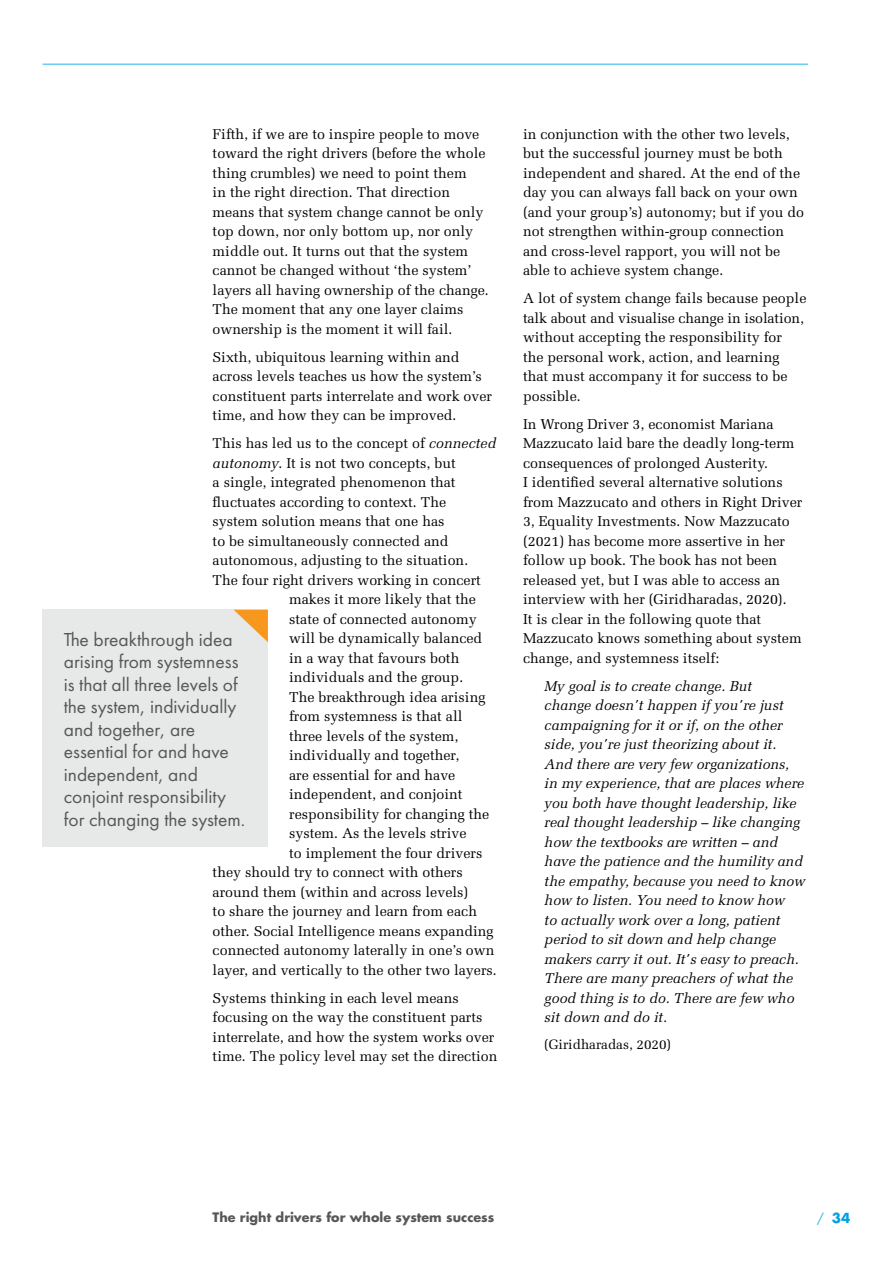
<style>
.page{position:relative;width:893px;height:1263px;background:#fff}
.page>*{position:absolute;margin:0;border:0;box-sizing:border-box;transform-origin:0 0}
.PullQuote{font:19.5px/22.5px "Futura PT";color:#575757}
.Body_Copy{font:14.25px/19.5px "Melior";color:#000}
.t1{font:italic 14.25px/19.5px "Melior";color:#000}
.Quote_Author{font:13.5px "Melior";color:#000}
.t2{font:700 13.5px "Futura";color:#00a1e3}
.t3{font:700 12.75px "Futura";color:#575757}
.s1{font-style:italic}
.s2{font-weight:400;font-size:12.75px;color:#1fb5ea}
</style>
<div class="page">
<hr style="left:43px;top:64px;width:765px;height:1px;background:#1fb5ea">
<div style="left:43px;top:610px;width:225px;height:237px;background:#e6e9e8"></div>
<svg style="left:234px;top:610px;width:34px;height:32px"></svg>
<p class="Body_Copy" style="left:213px;top:124px;width:278px">Fifth, if we are to inspire people to move toward the right drivers (before the whole thing crumbles) we need to point them<br>in the right direction. That direction means that system change cannot be only top down, nor only bottom up, nor only middle out. It turns out that the system cannot be changed without ‘the system’ layers all having ownership of the change.<br>The moment that any one layer claims ownership is the moment it will fail.</p>
<p class="Body_Copy" style="left:213px;top:347px;width:281px">Sixth, ubiquitous learning within and across levels teaches us how the system’s constituent parts interrelate and work over time, and how they can be improved.</p>
<p class="Body_Copy" style="left:213px;top:434px;width:285px">This has led us to the concept of <span class="s1">connected</span></p>
<p class="Body_Copy" style="left:213px;top:453px;width:245px"><span class="s1">autonomy</span>. It is not two concepts, but</p>
<p class="Body_Copy" style="left:213px;top:473px;width:245px">a single, integrated phenomenon that</p>
<p class="Body_Copy" style="left:213px;top:492px;width:235px">fluctuates according to context. The</p>
<p class="Body_Copy" style="left:213px;top:511px;width:233px">system solution means that one has</p>
<p class="Body_Copy" style="left:213px;top:531px;width:237px">to be simultaneously connected and</p>
<p class="Body_Copy" style="left:213px;top:550px;width:257px">autonomous, adjusting to the situation.</p>
<p class="Body_Copy" style="left:213px;top:570px;width:270px">The four right drivers working in concert</p>
<p class="Body_Copy" style="left:289px;top:589px;width:188px">makes it more likely that the</p>
<p class="Body_Copy" style="left:289px;top:609px;width:189px">state of connected autonomy</p>
<p class="Body_Copy" style="left:289px;top:628px;width:195px">will be dynamically balanced</p>
<p class="Body_Copy" style="left:289px;top:648px;width:172px">in a way that favours both</p>
<p class="Body_Copy" style="left:289px;top:667px;width:176px">individuals and the group.</p>
<p class="Body_Copy" style="left:289px;top:687px;width:198px">The breakthrough idea arising</p>
<p class="Body_Copy" style="left:289px;top:706px;width:175px">from systemness is that all</p>
<p class="Body_Copy" style="left:289px;top:726px;width:171px">three levels of the system,</p>
<p class="Body_Copy" style="left:289px;top:745px;width:172px">individually and together,</p>
<p class="Body_Copy" style="left:289px;top:765px;width:168px">are essential for and have</p>
<p class="Body_Copy" style="left:289px;top:784px;width:175px">independent, and conjoint</p>
<p class="Body_Copy" style="left:289px;top:804px;width:202px">responsibility for changing the</p>
<p class="Body_Copy" style="left:289px;top:823px;width:179px">system. As the levels strive</p>
<p class="Body_Copy" style="left:289px;top:843px;width:195px">to implement the four drivers</p>
<p class="Body_Copy" style="left:213px;top:862px;width:252px">they should try to connect with others</p>
<p class="Body_Copy" style="left:213px;top:882px;width:257px">around them (within and across levels)</p>
<p class="Body_Copy" style="left:213px;top:901px;width:266px">to share the journey and learn from each</p>
<p class="Body_Copy" style="left:213px;top:921px;width:283px">other. Social Intelligence means expanding</p>
<p class="Body_Copy" style="left:213px;top:940px;width:283px">connected autonomy laterally in one’s own</p>
<p class="Body_Copy" style="left:213px;top:960px;width:286px">layer, and vertically to the other two layers.</p>
<p class="Body_Copy" style="left:213px;top:988px;width:286px">Systems thinking in each level means focusing on the way the constituent parts interrelate, and how the system works over time. The policy level may set the direction</p>
<p class="PullQuote" style="left:64px;top:628px;width:183px">The breakthrough idea arising from systemness is that all three levels of the system, individually and together, are essential for and have independent, and conjoint responsibility for changing the system.</p>
<p class="Body_Copy" style="left:523px;top:124px;width:283px">in conjunction with the other two levels, but the successful journey must be both independent and shared. At the end of the day you can always fall back on your own (and your group’s) autonomy; but if you do not strengthen within-group connection and cross-level rapport, you will not be able to achieve system change.</p>
<p class="Body_Copy" style="left:523px;top:289px;width:285px">A lot of system change fails because people talk about and visualise change in isolation, without accepting the responsibility for<br>the personal work, action, and learning that must accompany it for success to be possible.</p>
<p class="Body_Copy" style="left:523px;top:414px;width:281px">In Wrong Driver 3, economist Mariana Mazzucato laid bare the deadly long-term consequences of prolonged Austerity.<br>I identified several alternative solutions from Mazzucato and others in Right Driver 3, Equality Investments. Now Mazzucato (2021) has become more assertive in her follow up book. The book has not been released yet, but I was able to access an interview with her (Giridharadas, 2020).<br>It is clear in the following quote that Mazzucato knows something about system change, and systemness itself:</p>
<p class="t1" style="left:544px;top:676px;width:262px">My goal is to create change. But<br>change doesn't happen if you're just campaigning for it or if, on the other side, you're just theorizing about it.<br>And there are very few organizations, in my experience, that are places where you both have thought leadership, like real thought leadership – like changing how the textbooks are written – and have the patience and the humility and the empathy, because you need to know how to listen. You need to know how<br>to actually work over a long, patient period to sit down and help change makers carry it out. It's easy to preach.<br>There are many preachers of what the good thing is to do. There are few who sit down and do it.</p>
<p class="Quote_Author" style="left:544px;top:1036px;width:128px">(Giridharadas, 2020)</p>
<p class="t3" style="left:213px;top:1208px;width:283px">The right drivers for whole system success</p>
<p class="t2" style="left:817px;top:1208px;width:35px"><span class="s2">/</span> 34</p>
</div>
